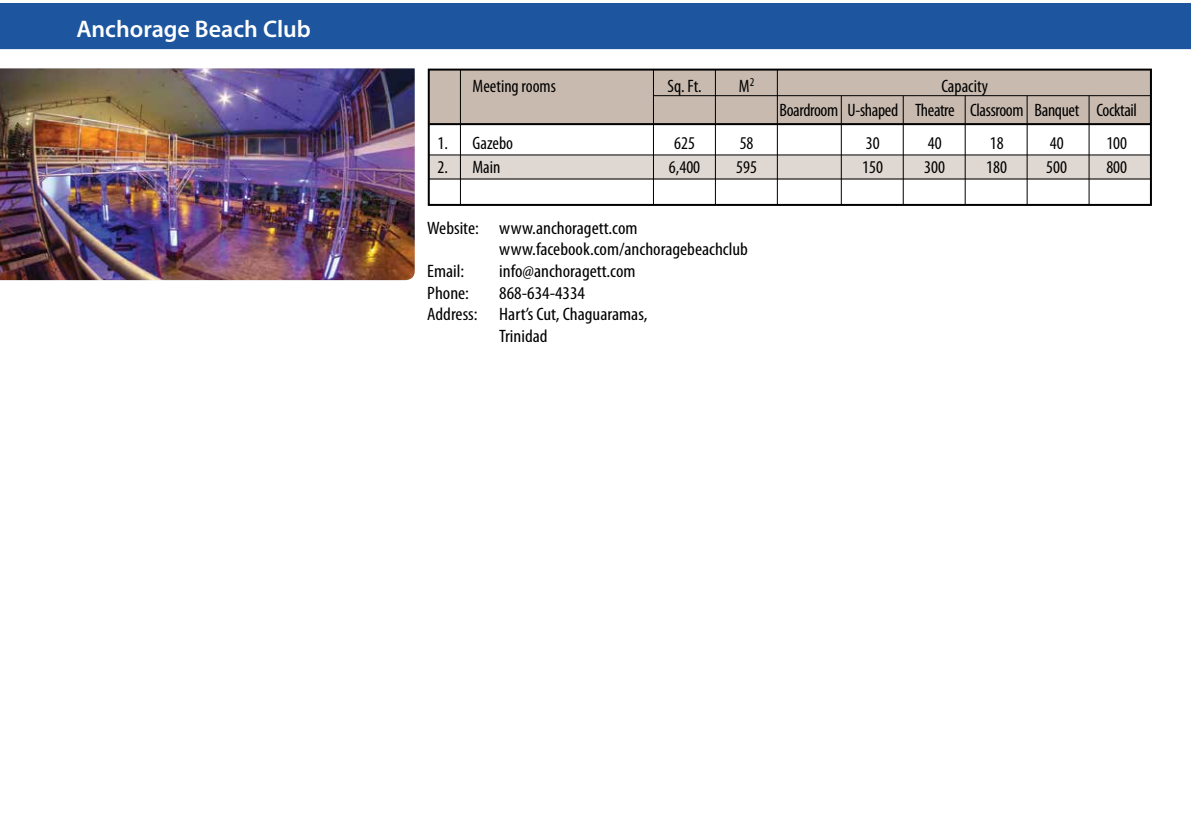
<style>
.page{position:relative;width:1191px;height:840px;background:#fff}
.page>*{position:absolute;margin:0;border:0;box-sizing:border-box;transform-origin:0 0}
.t1{font:600 24px "Myriad Pro";color:#fff}
.t2{font:condensed 18px "Myriad Pro";color:#000;scale:1.08 1}
.t3{font:condensed 18px "Myriad Pro";color:#000}
.t4{font:condensed 18px/24px "Myriad Pro";letter-spacing:-.02em;color:#000}
</style>
<div class="page">
<div style="left:0;top:3px;width:1191px;height:46px;background:#1d569f"></div>
<img style="left:0;top:68px;width:415px;height:212px">
<div style="left:428px;top:155px;width:722px;height:24px;background:#dfd7d1"></div>
<div style="left:428px;top:70px;width:723px;height:54px;background:#c8baaf"></div>
<hr style="left:840px;top:96px;width:1px;height:108px;background:#000">
<hr style="left:715px;top:69px;width:1px;height:135px;background:#000">
<hr style="left:902px;top:96px;width:1px;height:108px;background:#000">
<hr style="left:653px;top:69px;width:1px;height:135px;background:#000">
<hr style="left:460px;top:69px;width:1px;height:135px;background:#000">
<hr style="left:964px;top:96px;width:1px;height:108px;background:#000">
<hr style="left:1026px;top:96px;width:1px;height:108px;background:#000">
<hr style="left:1088px;top:96px;width:1px;height:108px;background:#000">
<hr style="left:429px;top:123px;width:722px;height:2px;background:#000">
<div style="left:428px;top:69px;width:724px;height:137px;border:2px solid #000"></div>
<hr style="left:653px;top:95px;width:498px;height:1px;background:#000">
<hr style="left:428px;top:154px;width:722px;height:1px;background:#000">
<hr style="left:428px;top:178px;width:722px;height:1px;background:#000">
<hr style="left:777px;top:69px;width:1px;height:135px;background:#000">
<h1 class="t1" style="left:76px;top:14px;width:236px">Anchorage Beach Club</h1>
<p class="t3" style="left:472px;top:75px;width:85px">Meeting rooms</p>
<p class="t3" style="left:667px;top:75px;width:36px">Sq. Ft.</p>
<p class="t3" style="left:739px;top:75px;width:17px">M<sup>2</sup></p>
<p class="t4" style="left:779px;top:73px;width:359px;text-indent:162px">Capacity<br>Boardroom U-shaped Theatre Classroom Banquet Cocktail</p>
<p class="t3" style="left:437px;top:132px;width:77px">1. Gazebo</p>
<p class="t3" style="left:674px;top:132px;width:22px">625</p>
<p class="t3" style="left:739px;top:132px;width:15px">58</p>
<p class="t3" style="left:865px;top:132px;width:15px">30</p>
<p class="t3" style="left:927px;top:132px;width:15px">40</p>
<p class="t3" style="left:989px;top:132px;width:15px">18</p>
<p class="t3" style="left:1049px;top:132px;width:15px">40</p>
<p class="t3" style="left:1106px;top:132px;width:22px">100</p>
<p class="t3" style="left:437px;top:156px;width:64px">2. Main</p>
<p class="t3" style="left:669px;top:156px;width:33px">6,400</p>
<p class="t3" style="left:736px;top:156px;width:22px">595</p>
<p class="t3" style="left:862px;top:156px;width:22px">150</p>
<p class="t3" style="left:924px;top:156px;width:22px">300</p>
<p class="t3" style="left:986px;top:156px;width:22px">180</p>
<p class="t3" style="left:1046px;top:156px;width:22px">500</p>
<p class="t3" style="left:1106px;top:156px;width:22px">800</p>
<p class="t2" style="left:427px;top:217px;width:196px">Website: www.anchoragett.com</p>
<p class="t2" style="left:499px;top:238px;width:232px">www.facebook.com/anchoragebeachclub</p>
<p class="t2" style="left:427px;top:260px;width:36px">Email:</p>
<p class="t2" style="left:499px;top:260px;width:128px">info@anchoragett.com</p>
<p class="t2" style="left:427px;top:281px;width:40px">Phone:</p>
<p class="t2" style="left:499px;top:281px;width:81px">868-634-4334</p>
<p class="t2" style="left:427px;top:303px;width:205px">Address: Hart’s Cut, Chaguaramas,</p>
<p class="t2" style="left:499px;top:325px;width:46px">Trinidad</p>
</div>
